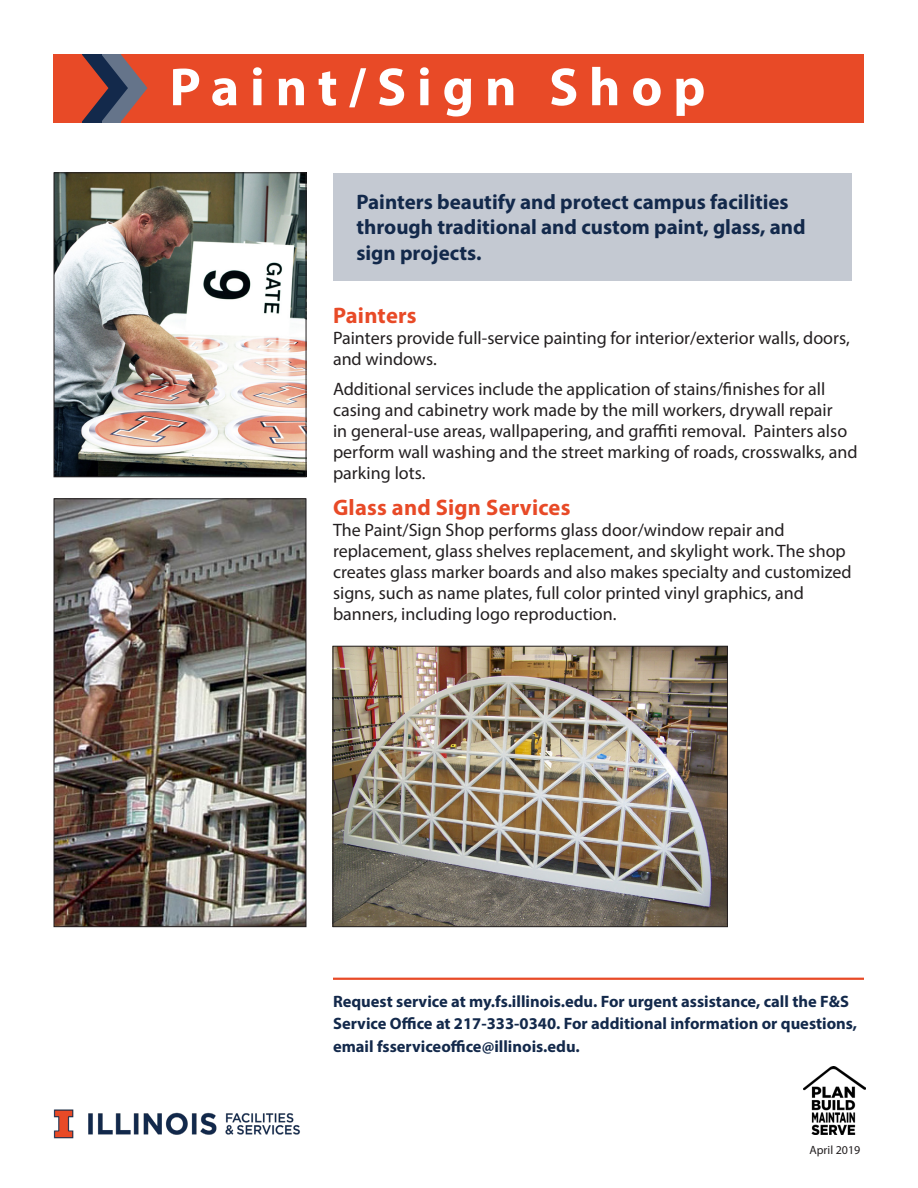
<style>
.page{position:relative;width:918px;height:1188px;background:#fff}
.page>*{position:absolute;margin:0;border:0;box-sizing:border-box;transform-origin:0 0}
.shop_name{font:700 54px "Myriad Pro";letter-spacing:.2em;color:#fff}
.Heading{font:700 22.5px "Myriad Pro";letter-spacing:.01em;color:#e84a27}
.Introduction{font:700 21px/25.5px "Myriad Pro";color:#13294b}
.Body_copy{font:18px/21px "Myriad Pro";color:#231f20}
.Request_for_service{font:700 16.5px/22.5px "Myriad Pro";color:#13294b}
.Month_Year{font:12px "Myriad Pro";color:#231f20}
</style>
<div class="page">
<div style="left:53px;top:54px;width:811px;height:68px;background:#e84a27"></div>
<svg style="left:82px;top:54px;width:66px;height:68px"></svg>
<div style="left:333px;top:173px;width:518px;height:108px;background:#c4c9d2"></div>
<hr style="left:333px;top:978px;width:531px;height:2px;background:#e84a27">
<img style="left:53px;top:1109px;width:247px;height:30px">
<img style="left:803px;top:1067px;width:63px;height:67px">
<img style="left:56px;top:501px;width:248px;height:424px">
<div style="left:54px;top:499px;width:252px;height:428px;border:1px solid #231f20"></div>
<img style="left:335px;top:648px;width:391px;height:277px">
<div style="left:333px;top:646px;width:395px;height:281px;border:1px solid #231f20"></div>
<img style="left:56px;top:175px;width:248px;height:300px">
<div style="left:54px;top:173px;width:252px;height:304px;border:1px solid #231f20"></div>
<p class="shop_name" style="left:170px;top:52px;width:538px">Paint/Sign Shop</p>
<p class="Introduction" style="left:356px;top:188px;width:451px">Painters beautify and protect campus facilities through traditional and custom paint, glass, and sign projects.</p>
<p class="Heading" style="left:333px;top:301px;width:85px">Painters</p>
<p class="Body_copy" style="left:333px;top:327px;width:518px">Painters provide full-service painting for interior/exterior walls, doors, and windows.</p>
<p class="Body_copy" style="left:333px;top:378px;width:526px">Additional services include the application of stains/finishes for all casing and cabinetry work made by the mill workers, drywall repair<br>in general-use areas, wallpapering, and graffiti removal. Painters also perform wall washing and the street marking of roads, crosswalks, and parking lots.</p>
<p class="Heading" style="left:333px;top:493px;width:239px">Glass and Sign Services</p>
<p class="Body_copy" style="left:333px;top:519px;width:520px">The Paint/Sign Shop performs glass door/window repair and replacement, glass shelves replacement, and skylight work. The shop creates glass marker boards and also makes specialty and customized signs, such as name plates, full color printed vinyl graphics, and banners, including logo reproduction.</p>
<p class="Request_for_service" style="left:333px;top:990px;width:526px">Request service at my.fs.illinois.edu. For urgent assistance, call the F&amp;S<br>Service Office at 217-333-0340. For additional information or questions, email fsserviceoffice@illinois.edu.</p>
<p class="Month_Year" style="left:809px;top:1143px;width:52px">April 2019</p>
</div>
